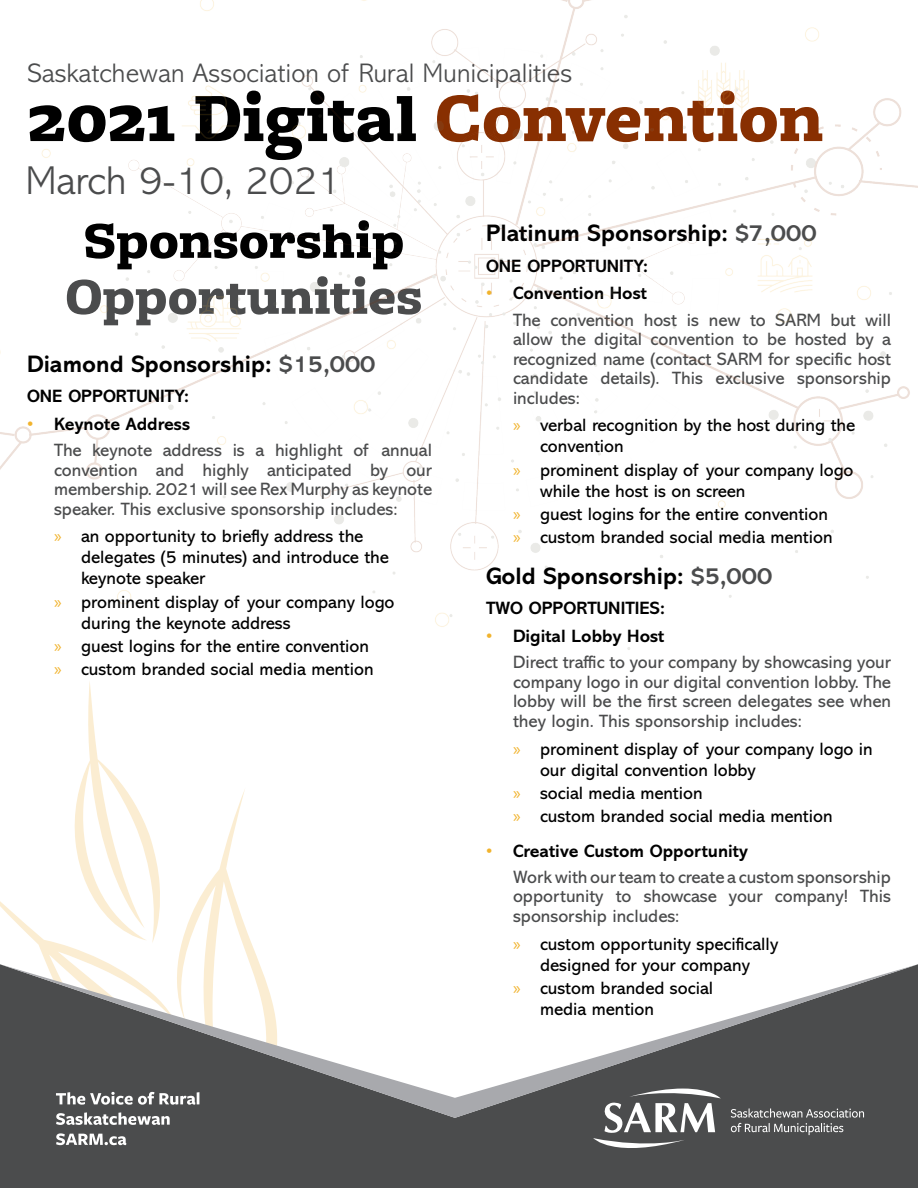
<style>
.page{position:relative;width:918px;height:1188px;background:#fff}
.page>*{position:absolute;margin:0;border:0;box-sizing:border-box;transform-origin:0 0}
.Heading_Main{font:900 72px "Freight Macro Pro";color:#000}
.t1{font:900 53.55px/55.9px "Freight Macro Pro";color:#4b4c4d;text-align:center}
.Header_Narrow{font:300 40.5px "Abadi MT Pro";color:#4b4c4d}
.Header_Narrow-2{font:300 27px "Abadi MT Pro";color:#4b4c4d}
.Body_Header{font:700 24px "Abadi MT Pro";color:#000}
.Grey_Text{font:18px/19.5px "Abadi MT Pro";color:#4b4c4d;text-align:justify}
.t2{font:18px/21px "Abadi MT Pro";color:#000}
.Body_Header_II{font:700 18px "Abadi MT Pro";color:#000}
.s1{color:#882f01}
.s2{color:#000}
.s3{color:#4b4c4d}
.s4{color:#f1b32d}
.s5{font-family:"Myriad Pro";color:#f1b32d}
</style>
<div class="page">
<svg style="left:0;top:749px;width:260px;height:215px"></svg>
<div style="left:0;top:1118px;width:918px;height:70px;background:#4b4c4d"></div>
<svg style="left:0;top:964px;width:918px;height:154px"></svg>
<svg style="left:593px;top:1087px;width:271px;height:72px;background:#636465"></svg>
<svg style="left:56px;top:1133px;width:70px;height:12px"></svg>
<svg style="left:56px;top:1112px;width:114px;height:13px"></svg>
<svg style="left:56px;top:1092px;width:143px;height:13px"></svg>
<img style="left:0;top:0;width:918px;height:749px">
<p class="Header_Narrow-2" style="left:27px;top:58px;width:546px">Saskatchewan Association of Rural Municipalities</p>
<p class="Heading_Main" style="left:27px;top:67px;width:798px">2021 Digital <span class="s1">Convention</span></p>
<p class="Header_Narrow" style="left:25px;top:159px;width:318px">March 9-10, 2021</p>
<p class="t1" style="left:65px;top:211px;width:359px"><span class="s2">Sponsorship<br></span>Opportunities</p>
<p class="Body_Header" style="left:486px;top:219px;width:332px">Platinum Sponsorship: <span class="s3">$7,000</span></p>
<p class="Body_Header_II" style="left:486px;top:255px;width:164px">ONE OPPORTUNITY:</p>
<p class="Body_Header_II" style="left:486px;top:283px;width:162px"><span class="s4">•</span> Convention Host</p>
<p class="Grey_Text" style="left:513px;top:310px;width:380px">The convention host is new to SARM but will allow the digital convention to be hosted by a recognized name (contact SARM for specific host candidate details). This exclusive sponsorship includes:</p>
<p class="t2" style="left:540px;top:415px;width:317px;text-indent:-27px"><span class="s5">»</span> verbal recognition by the host during the convention</p>
<p class="t2" style="left:540px;top:459px;width:315px;text-indent:-27px"><span class="s5">»</span> prominent display of your company logo while the host is on screen</p>
<p class="t2" style="left:513px;top:503px;width:317px"><span class="s5">»</span> guest logins for the entire convention</p>
<p class="t2" style="left:513px;top:527px;width:321px"><span class="s5">»</span> custom branded social media mention</p>
<p class="Body_Header" style="left:486px;top:562px;width:288px">Gold Sponsorship: <span class="s3">$5,000</span></p>
<p class="Body_Header_II" style="left:486px;top:598px;width:180px">TWO OPPORTUNITIES:</p>
<p class="Body_Header_II" style="left:486px;top:626px;width:180px"><span class="s4">•</span> Digital Lobby Host</p>
<p class="Grey_Text" style="left:513px;top:653px;width:380px">Direct traffic to your company by showcasing your company logo in our digital convention lobby. The lobby will be the first screen delegates see when they login. This sponsorship includes:</p>
<p class="t2" style="left:540px;top:738px;width:334px;text-indent:-27px"><span class="s5">»</span> prominent display of your company logo in our digital convention lobby</p>
<p class="t2" style="left:513px;top:783px;width:191px"><span class="s5">»</span> social media mention</p>
<p class="t2" style="left:513px;top:806px;width:321px"><span class="s5">»</span> custom branded social media mention</p>
<p class="Body_Header_II" style="left:486px;top:840px;width:263px"><span class="s4">•</span> Creative Custom Opportunity</p>
<p class="Grey_Text" style="left:513px;top:867px;width:380px">Work with our team to create a custom sponsorship opportunity to showcase your company! This sponsorship includes:</p>
<p class="t2" style="left:513px;top:933px;width:267px;text-align:center"><span class="s5">»</span> custom opportunity specifically designed for your company</p>
<p class="t2" style="left:540px;top:977px;width:175px;text-indent:-27px"><span class="s5">»</span> custom branded social media mention</p>
<p class="Body_Header" style="left:27px;top:350px;width:350px">Diamond Sponsorship: <span class="s3">$15,000</span></p>
<p class="Body_Header_II" style="left:27px;top:386px;width:164px">ONE OPPORTUNITY:</p>
<p class="Body_Header_II" style="left:27px;top:414px;width:165px"><span class="s4">•</span> Keynote Address</p>
<p class="Grey_Text" style="left:54px;top:441px;width:380px">The keynote address is a highlight of annual convention and highly anticipated by our membership. 2021 will see Rex Murphy as keynote speaker. This exclusive sponsorship includes:</p>
<p class="t2" style="left:81px;top:526px;width:309px;text-indent:-27px"><span class="s5">»</span> an opportunity to briefly address the delegates (5 minutes) and introduce the keynote speaker</p>
<p class="t2" style="left:81px;top:591px;width:315px;text-indent:-27px"><span class="s5">»</span> prominent display of your company logo during the keynote address</p>
<p class="t2" style="left:54px;top:635px;width:317px"><span class="s5">»</span> guest logins for the entire convention</p>
<p class="t2" style="left:54px;top:659px;width:321px"><span class="s5">»</span> custom branded social media mention</p>
</div>
